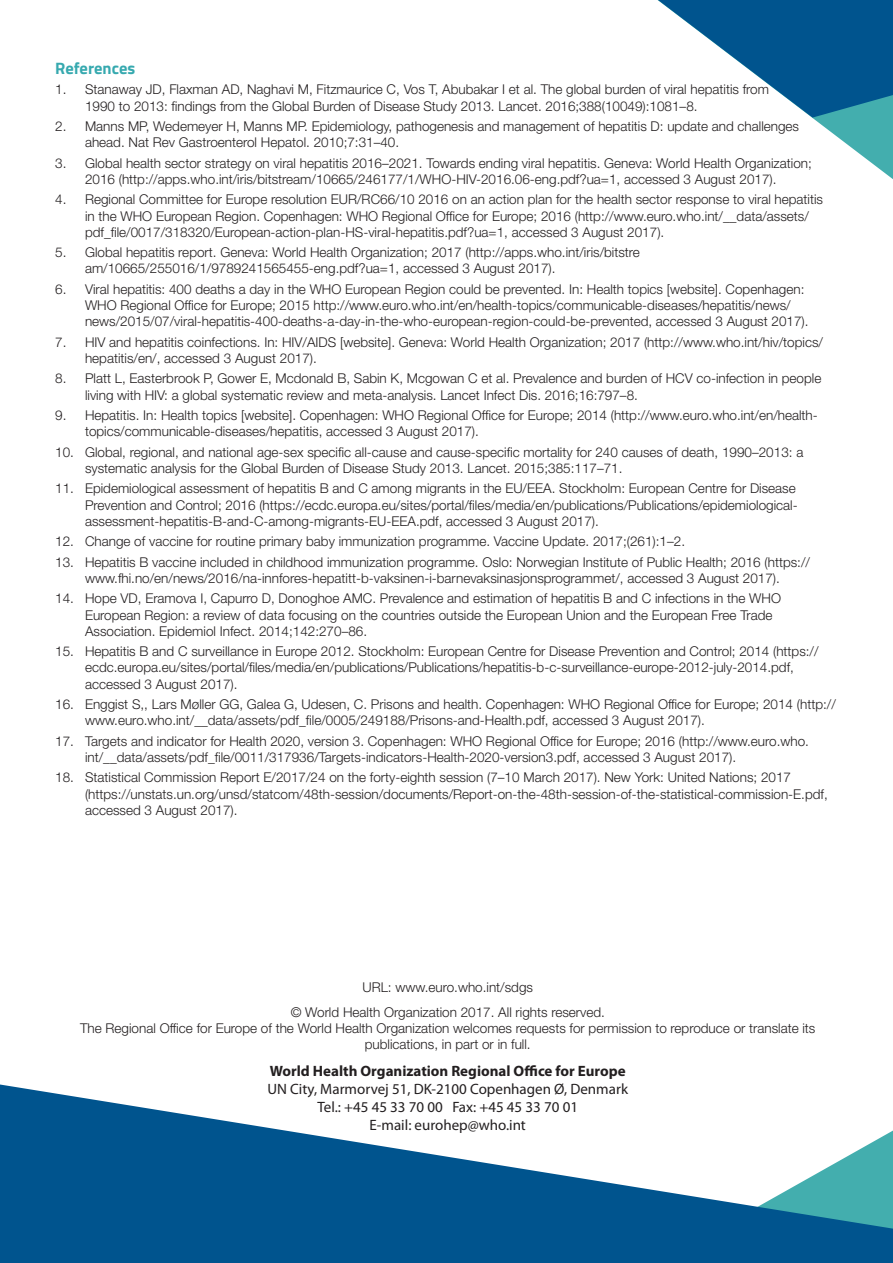
<style>
.page{position:relative;width:893px;height:1263px;background:#fff}
.page>*{position:absolute;margin:0;border:0;box-sizing:border-box;transform-origin:0 0}
.TESTO_NORMALE{font:700 16.5px "Titillium Web";color:#36a9af}
.t1{font:15px "Myriad Pro";color:#231f20}
.t2{font:700 15px "Myriad Pro";color:#231f20}
.TESTO_NORMALE-2{font:300 13.5px/16.2px "Helvetica Neue LT Std";color:#231f20}
</style>
<div class="page">
<svg style="left:658px;top:0;width:235px;height:179px"></svg>
<svg style="left:0;top:1084px;width:893px;height:179px;fill:#00548e"></svg>
<p class="TESTO_NORMALE" style="left:55px;top:56px;width:81px">References</p>
<p class="TESTO_NORMALE-2" style="left:55px;top:81px;width:715px">1. Stanaway JD, Flaxman AD, Naghavi M, Fitzmaurice C, Vos T, Abubakar I et al. The global burden of viral hepatitis from</p>
<p class="TESTO_NORMALE-2" style="left:85px;top:97px;width:614px">1990 to 2013: findings from the Global Burden of Disease Study 2013. Lancet. 2016;388(10049):1081–8.</p>
<p class="TESTO_NORMALE-2" style="left:85px;top:118px;width:716px;text-indent:-30px">2. Manns MP, Wedemeyer H, Manns MP. Epidemiology, pathogenesis and management of hepatitis D: update and challenges ahead. Nat Rev Gastroenterol Hepatol. 2010;7:31–40.</p>
<p class="TESTO_NORMALE-2" style="left:55px;top:155px;width:758px;text-align:center">3. Global health sector strategy on viral hepatitis 2016–2021. Towards ending viral hepatitis. Geneva: World Health Organization;<br>2016 (http://apps.who.int/iris/bitstream/10665/246177/1/WHO-HIV-2016.06-eng.pdf?ua=1, accessed 3 August 2017).</p>
<p class="TESTO_NORMALE-2" style="left:85px;top:191px;width:739px;text-indent:-30px">4. Regional Committee for Europe resolution EUR/RC66/10 2016 on an action plan for the health sector response to viral hepatitis in the WHO European Region. Copenhagen: WHO Regional Office for Europe; 2016 (http://www.euro.who.int/__data/assets/ pdf_file/0017/318320/European-action-plan-HS-viral-hepatitis.pdf?ua=1, accessed 3 August 2017).</p>
<p class="TESTO_NORMALE-2" style="left:85px;top:244px;width:556px;text-indent:-30px">5. Global hepatitis report. Geneva: World Health Organization; 2017 (http://apps.who.int/iris/bitstre am/10665/255016/1/9789241565455-eng.pdf?ua=1, accessed 3 August 2017).</p>
<p class="TESTO_NORMALE-2" style="left:85px;top:281px;width:725px;text-indent:-30px">6. Viral hepatitis: 400 deaths a day in the WHO European Region could be prevented. In: Health topics [website]. Copenhagen:<br>WHO Regional Office for Europe; 2015 http://www.euro.who.int/en/health-topics/communicable-diseases/hepatitis/news/ news/2015/07/viral-hepatitis-400-deaths-a-day-in-the-who-european-region-could-be-prevented, accessed 3 August 2017).</p>
<p class="TESTO_NORMALE-2" style="left:85px;top:334px;width:739px;text-indent:-30px">7. HIV and hepatitis coinfections. In: HIV/AIDS [website]. Geneva: World Health Organization; 2017 (http://www.who.int/hiv/topics/ hepatitis/en/, accessed 3 August 2017).</p>
<p class="TESTO_NORMALE-2" style="left:85px;top:370px;width:738px;text-indent:-30px">8. Platt L, Easterbrook P, Gower E, Mcdonald B, Sabin K, Mcgowan C et al. Prevalence and burden of HCV co-infection in people living with HIV: a global systematic review and meta-analysis. Lancet Infect Dis. 2016;16:797–8.</p>
<p class="TESTO_NORMALE-2" style="left:85px;top:407px;width:734px;text-indent:-30px">9. Hepatitis. In: Health topics [website]. Copenhagen: WHO Regional Office for Europe; 2014 (http://www.euro.who.int/en/health&shy;topics/communicable-diseases/hepatitis, accessed 3 August 2017).</p>
<p class="TESTO_NORMALE-2" style="left:85px;top:444px;width:720px;text-indent:-30px">10. Global, regional, and national age-sex specific all-cause and cause-specific mortality for 240 causes of death, 1990–2013: a systematic analysis for the Global Burden of Disease Study 2013. Lancet. 2015;385:117–71.</p>
<p class="TESTO_NORMALE-2" style="left:85px;top:480px;width:714px;text-indent:-30px">11. Epidemiological assessment of hepatitis B and C among migrants in the EU/EEA. Stockholm: European Centre for Disease<br>Prevention and Control; 2016 (https://ecdc.europa.eu/sites/portal/files/media/en/publications/Publications/epidemiological&shy;assessment-hepatitis-B-and-C-among-migrants-EU-EEA.pdf, accessed 3 August 2017).</p>
<p class="TESTO_NORMALE-2" style="left:55px;top:533px;width:631px">12. Change of vaccine for routine primary baby immunization programme. Vaccine Update. 2017;(261):1–2.</p>
<p class="TESTO_NORMALE-2" style="left:55px;top:553px;width:756px;text-align:center">13. Hepatitis B vaccine included in childhood immunization programme. Oslo: Norwegian Institute of Public Health; 2016 (https:// www.fhi.no/en/news/2016/na-innfores-hepatitt-b-vaksinen-i-barnevaksinasjonsprogrammet/, accessed 3 August 2017).</p>
<p class="TESTO_NORMALE-2" style="left:85px;top:590px;width:697px;text-indent:-30px">14. Hope VD, Eramova I, Capurro D, Donoghoe AMC. Prevalence and estimation of hepatitis B and C infections in the WHO<br>European Region: a review of data focusing on the countries outside the European Union and the European Free Trade<br>Association. Epidemiol Infect. 2014;142:270–86.</p>
<p class="TESTO_NORMALE-2" style="left:85px;top:643px;width:735px;text-indent:-30px">15. Hepatitis B and C surveillance in Europe 2012. Stockholm: European Centre for Disease Prevention and Control; 2014 (https:// ecdc.europa.eu/sites/portal/files/media/en/publications/Publications/hepatitis-b-c-surveillance-europe-2012-july-2014.pdf, accessed 3 August 2017).</p>
<p class="TESTO_NORMALE-2" style="left:85px;top:696px;width:752px;text-indent:-30px">16. Enggist S,, Lars Møller GG, Galea G, Udesen, C. Prisons and health. Copenhagen: WHO Regional Office for Europe; 2014 (http:// www.euro.who.int/__data/assets/pdf_file/0005/249188/Prisons-and-Health.pdf, accessed 3 August 2017).</p>
<p class="TESTO_NORMALE-2" style="left:85px;top:732px;width:725px;text-indent:-30px">17. Targets and indicator for Health 2020, version 3. Copenhagen: WHO Regional Office for Europe; 2016 (http://www.euro.who. int/__data/assets/pdf_file/0011/317936/Targets-indicators-Health-2020-version3.pdf, accessed 3 August 2017).</p>
<p class="TESTO_NORMALE-2" style="left:85px;top:769px;width:744px;text-indent:-30px">18. Statistical Commission Report E/2017/24 on the forty-eighth session (7–10 March 2017). New York: United Nations; 2017 (https://unstats.un.org/unsd/statcom/48th-session/documents/Report-on-the-48th-session-of-the-statistical-commission-E.pdf, accessed 3 August 2017).</p>
<p class="TESTO_NORMALE-2" style="left:362px;top:979px;width:172px">URL: www.euro.who.int/sdgs</p>
<p class="TESTO_NORMALE-2" style="left:291px;top:1003px;width:316px">© World Health Organization 2017. All rights reserved.</p>
<p class="TESTO_NORMALE-2" style="left:80px;top:1020px;width:737px;text-align:center">The Regional Office for Europe of the World Health Organization welcomes requests for permission to reproduce or translate its publications, in part or in full.</p>
<p class="t2" style="left:270px;top:1061px;width:357px">World Health Organization Regional Office for Europe</p>
<p class="t1" style="left:267px;top:1079px;width:362px">UN City, Marmorvej 51, DK-2100 Copenhagen Ø, Denmark</p>
<p class="t1" style="left:317px;top:1097px;width:262px">Tel.: +45 45 33 70 00 Fax: +45 45 33 70 01</p>
<p class="t1" style="left:370px;top:1115px;width:158px">E-mail: eurohep@who.int</p>
</div>
